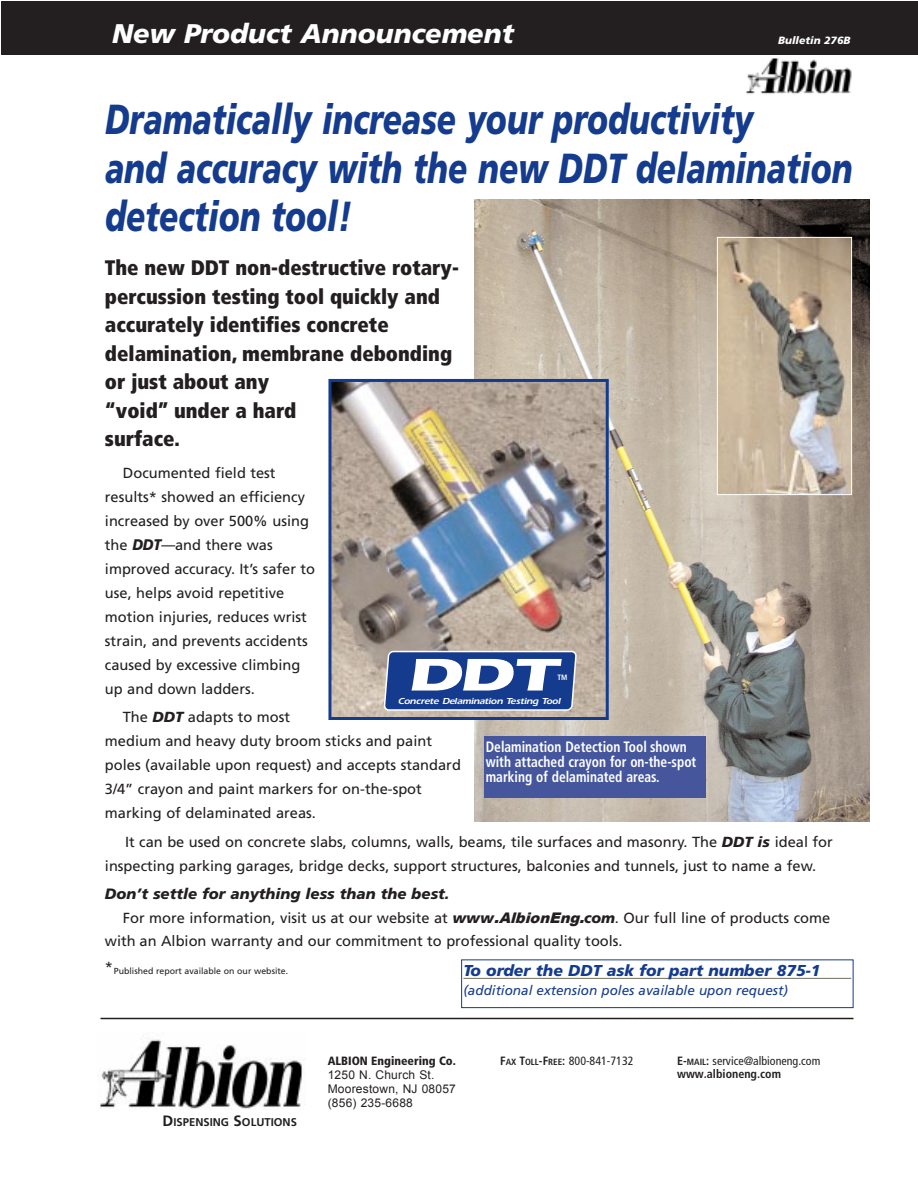
<style>
.page{position:relative;width:918px;height:1188px;background:#fff}
.page>*{position:absolute;margin:0;border:0;box-sizing:border-box;transform-origin:0 0}
.t1{font:700 47.4px "Itc Eras";color:#fff;scale:1.5 1}
.t2{font:italic 900 42px/48px "Frutiger";color:#143b8d;scale:.75 1}
.t3{font:italic 900 27px "Frutiger";color:#fff}
.t4{font:900 condensed 21px/28.5px "Frutiger";color:#231f20}
.t5{font:italic 900 15.75px "Frutiger";color:#143b8d}
.t6{font:700 condensed 15px/15px "Frutiger";color:#fff;scale:.9 1}
.t7{font:italic 900 15px "Frutiger";color:#231f20}
.t8{font:14.7px/24px "Frutiger";color:#231f20}
.t9{font:italic 13.5px "Frutiger";color:#143b8d}
.t10{font:condensed 12px/13.4px "Frutiger";color:#231f20}
.t11{font:12px/14px "Arial";letter-spacing:.02em;color:#231f20}
.t12{font:900 condensed 12px "Frutiger";color:#231f20}
.t13{font:700 11.25px "Frutiger";color:#231f20}
.t14{font:italic 900 10.5px "Frutiger";color:#fff}
.t15{font:italic 600 9px "Itc Eras";letter-spacing:-.015em;color:#fff;scale:1.1 1}
.t16{font:8.7px "Frutiger";color:#231f20}
.t17{font:700 condensed 7.65px "Frutiger";color:#fff}
.s1{font-weight:900;font-style:italic;font-size:15.3px}
.s2{font-size:15.3px}
.s3{font-weight:900;font-style:italic}
.s4{font-family:"Arial";font-weight:900;font-style:italic}
.s5{font-size:15px}
.s6{font-weight:700}
.s7{font-weight:700;font-size:9px}
</style>
<div class="page">
<div style="left:2px;top:2px;width:916px;height:54px;background:#231f20"></div>
<img style="left:98px;top:1034px;width:208px;height:75px">
<hr style="left:100px;top:1018px;width:754px;height:1px;background:#231f20">
<hr style="left:463px;top:978px;width:388px;height:1px;background:#706e5b">
<div style="left:461px;top:959px;width:393px;height:49px;border:1px solid #143b8d"></div>
<img style="left:747px;top:58px;width:105px;height:36px">
<img style="left:475px;top:199px;width:395px;height:622px">
<img style="left:719px;top:239px;width:131px;height:254px">
<div style="left:717px;top:237px;width:135px;height:258px;border:1px solid #fff"></div>
<img style="left:332px;top:383px;width:273px;height:333px">
<div style="left:328px;top:379px;width:281px;height:341px;border:3px solid #143b8d"></div>
<svg style="left:384px;top:651px;width:193px;height:60px;background:#264994"></svg>
<div style="left:484px;top:736px;width:222px;height:62px;background:#45569d"></div>
<h3 class="t3" style="left:112px;top:22px;width:403px">New Product Announcement</h3>
<p class="t14" style="left:778px;top:36px;width:74px">Bulletin 276B</p>
<h2 class="t2" style="left:105px;top:99px;width:998px">Dramatically increase your productivity<br>and accuracy with the new DDT delamination detection tool!</h2>
<h3 class="t4" style="left:105px;top:255px;width:355px">The new DDT non-destructive rotary&shy;percussion testing tool quickly and accurately identifies concrete delamination, membrane debonding or just about any<br>“void” under a hard<br>surface.</h3>
<p class="t8" style="left:105px;top:462px;width:212px;text-indent:18px">Documented field test results* showed an efficiency increased by over 500% using the <span class="s1">DDT</span><span class="s2">—</span>and there was improved accuracy. It’s safer to use, helps avoid repetitive motion injuries, reduces wrist strain, and prevents accidents caused by excessive climbing up and down ladders.</p>
<p class="t8" style="left:105px;top:706px;width:357px;text-indent:18px">The <span class="s3">DDT</span> adapts to most<br>medium and heavy duty broom sticks and paint poles (available upon request) and accepts standard 3/4” crayon and paint markers for on-the-spot marking of delaminated areas.</p>
<p class="t8" style="left:105px;top:831px;width:729px;text-indent:20px">It can be used on concrete slabs, columns, walls, beams, tile surfaces and masonry. The <span class="s3">DDT is</span> ideal for inspecting parking garages, bridge decks, support structures, balconies and tunnels, just to name a few.</p>
<p class="t7" style="left:105px;top:888px;width:346px">Don’t settle for anything less than the best.</p>
<p class="t8" style="left:105px;top:907px;width:727px;line-height:23.4px;text-indent:18px">For more information, visit us at our website at <span class="s3">www</span><span class="s4">.AlbionEng.</span><span class="s3">com</span>. Our full line of products come with an Albion warranty and our commitment to professional quality tools.</p>
<p class="t16" style="left:105px;top:967px;width:185px"><sup>*</sup>Published report available on our website.</p>
<p class="t5" style="left:463px;top:965px;width:359px">To order the DDT ask for part number 875-1</p>
<p class="t9" style="left:463px;top:985px;width:326px">(additional extension poles available upon request)</p>
<h1 class="t1" style="left:407px;top:659px;width:102px">DDT</h1>
<p class="t17" style="left:557px;top:674px;width:11px">TM</p>
<p class="t15" style="left:398px;top:698px;width:150px">Concrete Delamination Testing Tool</p>
<p class="t6" style="left:486px;top:740px;width:236px">Delamination Detection Tool shown with attached crayon for on-the-spot marking of delaminated areas.</p>
<p class="t13" style="left:163px;top:1117px;width:136px"><span class="s5">D</span>ISPENSING <span class="s5">S</span>OLUTIONS</p>
<p class="t12" style="left:328px;top:1056px;width:130px">ALBION Engineering Co.</p>
<p class="t11" style="left:328px;top:1068px;width:130px">1250 N. Church St.<br>Moorestown, NJ 08057 (856) 235-6688</p>
<p class="t10" style="left:500px;top:1055px;width:135px"><span class="s6">F</span><span class="s7">AX</span> <span class="s6">T</span><span class="s7">OLL</span><span class="s6">-F</span><span class="s7">REE</span><span class="s6">:</span> 800-841-7132</p>
<p class="t10" style="left:677px;top:1055px;width:145px"><span class="s6">E-</span><span class="s7">MAIL</span><span class="s6">:</span> service@albioneng.com <span class="s6">www.albioneng.com</span></p>
</div>
